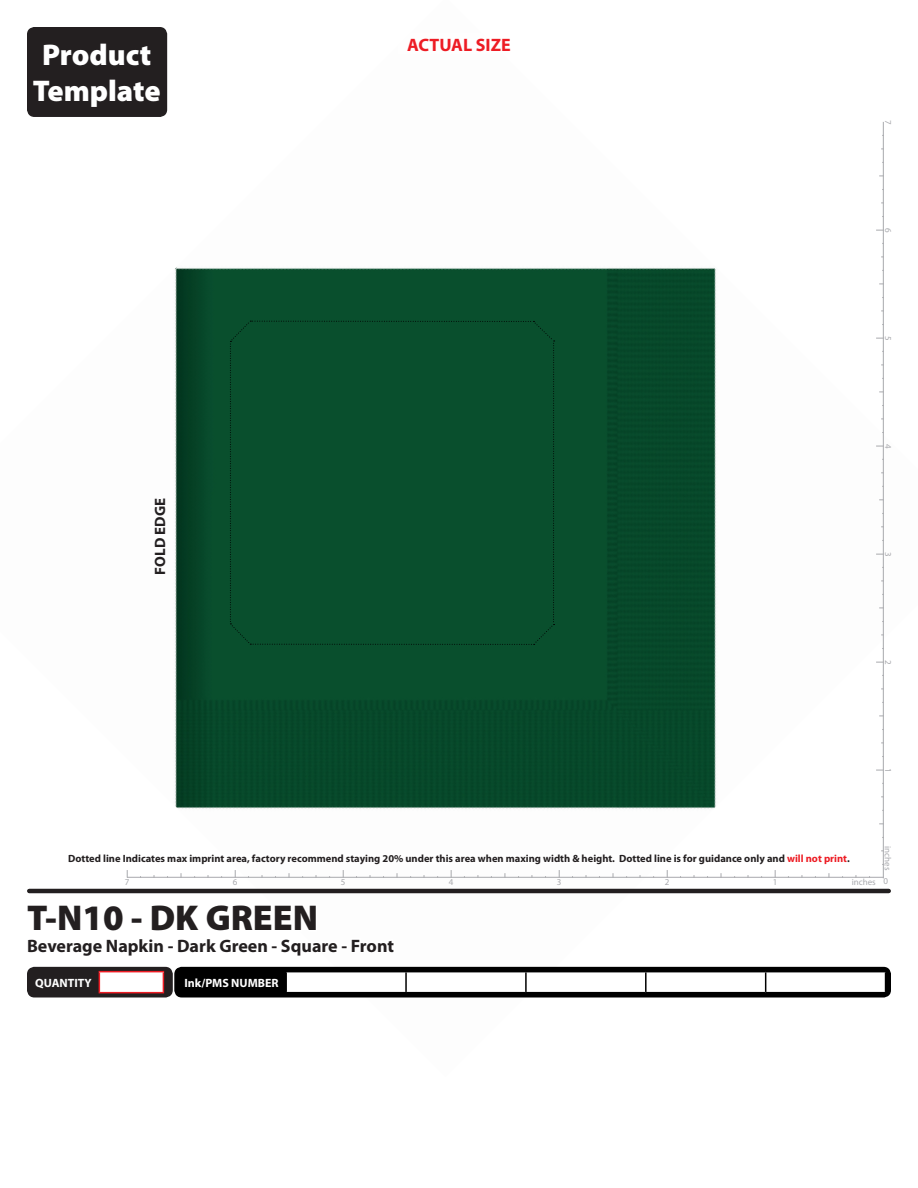
<style>
.page{position:relative;width:918px;height:1188px;background:#fff}
.page>*{position:absolute;margin:0;border:0;box-sizing:border-box;transform-origin:0 0}
.t1{font:900 36px "Myriad Pro";color:#231f20}
.t2{font:900 30px/36px "Myriad Pro";color:#fff;text-align:center}
.t3{font:700 18px "Myriad Pro";color:#231f20}
.t4{font:700 18px "Myriad Pro";color:#ed1c24}
.t5{font:700 15px "Myriad Pro";color:#231f20}
.t6{font:700 12px "Myriad Pro";color:#fff}
.t7{font:700 10.5px "Myriad Pro";color:#231f20}
.t8{font:9px "Myriad Pro";color:#a8a9ad}
.s1{color:#ed1c24}
</style>
<div class="page">
<img style="left:27px;top:27px;width:864px;height:969px">
<div style="left:28px;top:28px;width:138px;height:88px;background:#231f20;border-radius:7px"></div>
<div style="left:27px;top:27px;width:140px;height:90px;border:2px solid #231f20;border-radius:7px"></div>
<div style="left:27px;top:854px;width:864px;height:9px;background:#fff"></div>
<hr style="left:29px;top:889px;width:860px;height:4px;background:#231f20">
<hr style="left:127px;top:877px;width:757px;height:1px;background:#a8a9ad">
<hr style="left:883px;top:122px;width:1px;height:756px;background:#a8a9ad">
<div style="left:398px;top:34px;width:122px;height:20px;background:#fff"></div>
<div style="left:230px;top:321px;width:325px;height:324px;background:#094f2d"></div>
<svg style="left:27px;top:891px;width:859px;height:107px"></svg>
<hr style="left:99px;top:992px;width:65px;height:1px;background:#ed1c24">
<div style="left:27px;top:967px;width:146px;height:30px;border:2px solid #231f20;border-radius:7px"></div>
<p class="t2" style="left:33px;top:37px;width:129px">Product<br>Template</p>
<p class="t5" style="left:152px;top:575px;width:78px;rotate:-90deg">FOLD EDGE</p>
<p class="t4" style="left:407px;top:34px;width:105px">ACTUAL SIZE</p>
<p class="t8" style="left:893px;top:120px;width:6px;rotate:90deg">7</p>
<p class="t8" style="left:893px;top:228px;width:6px;rotate:90deg">6</p>
<p class="t8" style="left:893px;top:336px;width:6px;rotate:90deg">5</p>
<p class="t8" style="left:893px;top:444px;width:6px;rotate:90deg">4</p>
<p class="t8" style="left:893px;top:552px;width:6px;rotate:90deg">3</p>
<p class="t8" style="left:893px;top:660px;width:6px;rotate:90deg">2</p>
<p class="t7" style="left:68px;top:853px;width:783px">Dotted line Indicates max imprint area, factory recommend staying 20% under this area when maxing width &amp; height. Dotted line is for guidance only and <span class="s1">will not print</span>.</p>
<p class="t8" style="left:893px;top:768px;width:6px;rotate:90deg">1</p>
<p class="t8" style="left:893px;top:846px;width:26px;rotate:90deg">inches</p>
<p class="t8" style="left:125px;top:877px;width:6px">7</p>
<p class="t8" style="left:233px;top:877px;width:6px">6</p>
<p class="t8" style="left:341px;top:877px;width:6px">5</p>
<p class="t8" style="left:449px;top:877px;width:6px">4</p>
<p class="t8" style="left:557px;top:877px;width:6px">3</p>
<p class="t8" style="left:665px;top:877px;width:6px">2</p>
<p class="t8" style="left:773px;top:877px;width:6px">1</p>
<p class="t8" style="left:852px;top:877px;width:26px">inches</p>
<p class="t8" style="left:884px;top:876px;width:6px">0</p>
<p class="t1" style="left:27px;top:897px;width:293px">T-N10 - DK GREEN</p>
<p class="t3" style="left:27px;top:935px;width:369px">Beverage Napkin - Dark Green - Square - Front</p>
<p class="t6" style="left:35px;top:976px;width:58px">QUANTITY</p>
<p class="t6" style="left:185px;top:976px;width:96px">Ink/PMS NUMBER</p>
</div>
